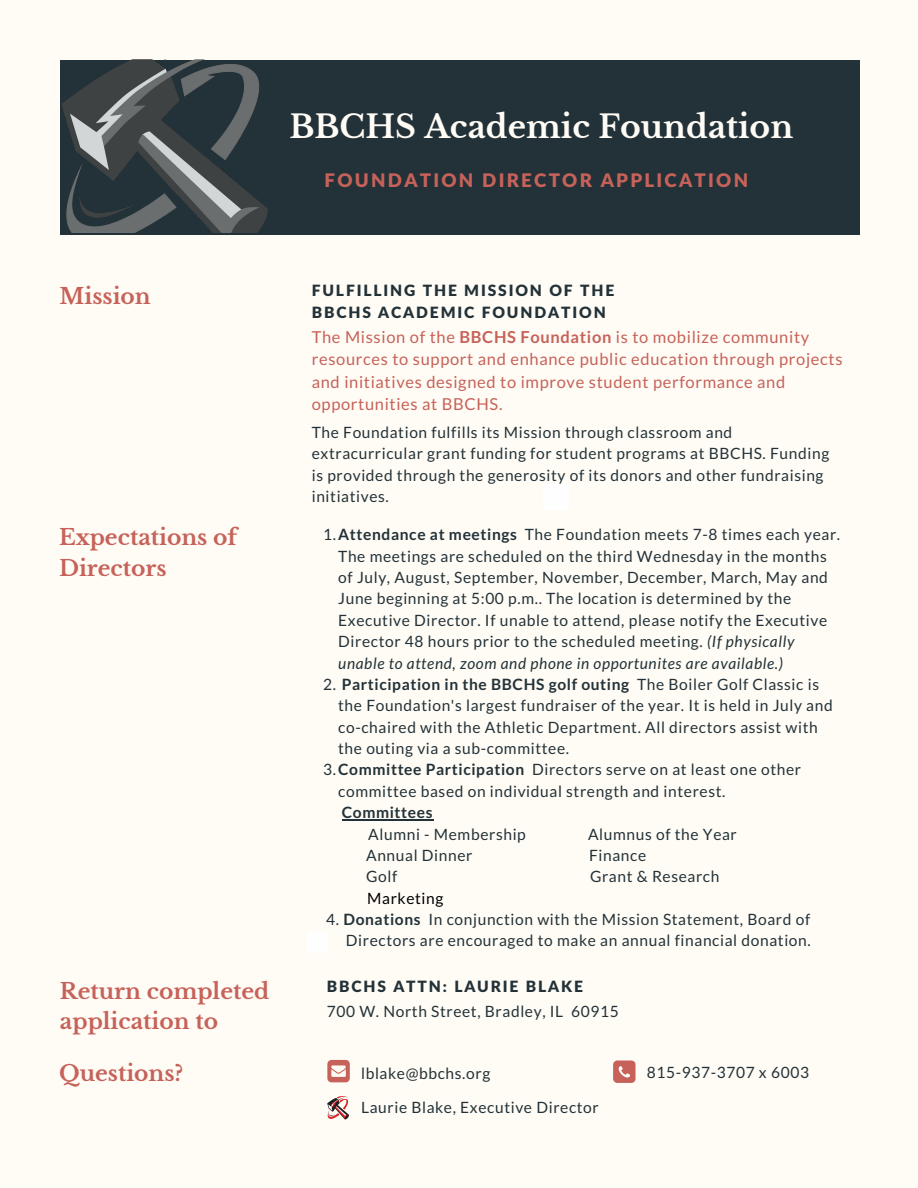
<style>
.page{position:relative;width:918px;height:1188px;background:#fffbf5}
.page>*{position:absolute;margin:0;border:0;box-sizing:border-box;transform-origin:0 0}
.t1{font:700 31.5px "Libre Baskerville";color:#fffbf5}
.t2{font:700 21.75px/30.3px "Libre Baskerville";color:#c66259}
.t3{font:900 18.75px "Lato Latin";letter-spacing:.12em;color:#c66259}
.t4{font:16.5px/22.5px "Lato";letter-spacing:.04em;color:#c66259}
.t5{font:15.6px/21.3px "Lato";letter-spacing:.04em;color:#223238}
.t6{font:900 15.6px "Lato Latin";letter-spacing:.12em;color:#223238}
.t7{font:700 15.6px "Lato";letter-spacing:.04em;color:#223238}
.t8{font:15.6px "Lato";letter-spacing:.04em;color:#000}
.s1{font-weight:700}
.s2{font-style:italic}
</style>
<div class="page">
<div style="left:60px;top:60px;width:800px;height:174px;background:#223238"></div>
<img style="left:61px;top:59px;width:207px;height:174px">
<hr style="left:342px;top:819px;width:91px;height:1px;background:#223238">
<img style="left:327px;top:1097px;width:22px;height:22px">
<div style="left:543px;top:484px;width:26px;height:26px;background:#fffefe"></div>
<div style="left:307px;top:932px;width:21px;height:21px;background:#fffefe"></div>
<svg style="left:327px;top:1060px;width:23px;height:22px"></svg>
<svg style="left:613px;top:1061px;width:23px;height:22px"></svg>
<p class="t1" style="left:289px;top:107px;width:505px">BBCHS Academic Foundation</p>
<p class="t3" style="left:325px;top:172px;width:425px">FOUNDATION DIRECTOR APPLICATION</p>
<p class="t2" style="left:60px;top:281px;width:93px">Mission</p>
<p class="t6" style="left:312px;top:284px;width:304px">FULFILLING THE MISSION OF THE</p>
<p class="t6" style="left:312px;top:305px;width:295px">BBCHS ACADEMIC FOUNDATION</p>
<p class="t4" style="left:312px;top:325px;width:532px">The Mission of the <span class="s1">BBCHS Foundation</span> is to mobilize community resources to support and enhance public education through projects and initiatives designed to improve student performance and opportunities at BBCHS.</p>
<p class="t5" style="left:312px;top:421px;width:519px">The Foundation fulfills its Mission through classroom and extracurricular grant funding for student programs at BBCHS. Funding is provided through the generosity of its donors and other fundraising initiatives.</p>
<p class="t2" style="left:59px;top:523px;width:180px">Expectations of<br>Directors</p>
<p class="t5" style="left:338px;top:524px;width:503px;text-indent:-15px">1.<span class="s1">Attendance at meetings</span> The Foundation meets 7-8 times each year.<br>The meetings are scheduled on the third Wednesday in the months of July, August, September, November, December, March, May and June beginning at 5:00 p.m.. The location is determined by the Executive Director. If unable to attend, please notify the Executive Director 48 hours prior to the scheduled meeting. <span class="s2">(If physically unable to attend, zoom and phone in opportunites are available.)</span></p>
<p class="t5" style="left:338px;top:673px;width:496px;text-indent:-15px">2. <span class="s1">Participation in the BBCHS golf outing</span> The Boiler Golf Classic is the Foundation's largest fundraiser of the year. It is held in July and co-chaired with the Athletic Department. All directors assist with the outing via a sub-committee.</p>
<p class="t5" style="left:338px;top:759px;width:464px;text-indent:-15px">3.<span class="s1">Committee Participation</span> Directors serve on at least one other committee based on individual strength and interest.</p>
<p class="t7" style="left:342px;top:803px;width:92px">Committees</p>
<p class="t5" style="left:368px;top:823px;width:159px">Alumni - Membership</p>
<p class="t5" style="left:588px;top:823px;width:150px">Alumnus of the Year</p>
<p class="t5" style="left:366px;top:844px;width:108px">Annual Dinner</p>
<p class="t5" style="left:589px;top:844px;width:59px">Finance</p>
<p class="t5" style="left:366px;top:866px;width:33px">Golf</p>
<p class="t5" style="left:590px;top:866px;width:131px">Grant &amp; Research</p>
<p class="t8" style="left:367px;top:888px;width:78px">Marketing</p>
<p class="t5" style="left:326px;top:908px;width:486px;text-align:right">4. <span class="s1">Donations</span> In conjunction with the Mission Statement, Board of<br>Directors are encouraged to make an annual financial donation.</p>
<p class="t2" style="left:60px;top:976px;width:211px">Return completed application to</p>
<p class="t6" style="left:327px;top:979px;width:258px">BBCHS ATTN: LAURIE BLAKE</p>
<p class="t5" style="left:327px;top:1000px;width:293px">700 W. North Street, Bradley, IL 60915</p>
<p class="t2" style="left:59px;top:1058px;width:126px">Questions?</p>
<p class="t5" style="left:361px;top:1062px;width:131px">lblake@bbchs.org</p>
<p class="t5" style="left:647px;top:1061px;width:164px">815-937-3707 x 6003</p>
<p class="t5" style="left:361px;top:1097px;width:239px">Laurie Blake, Executive Director</p>
</div>
